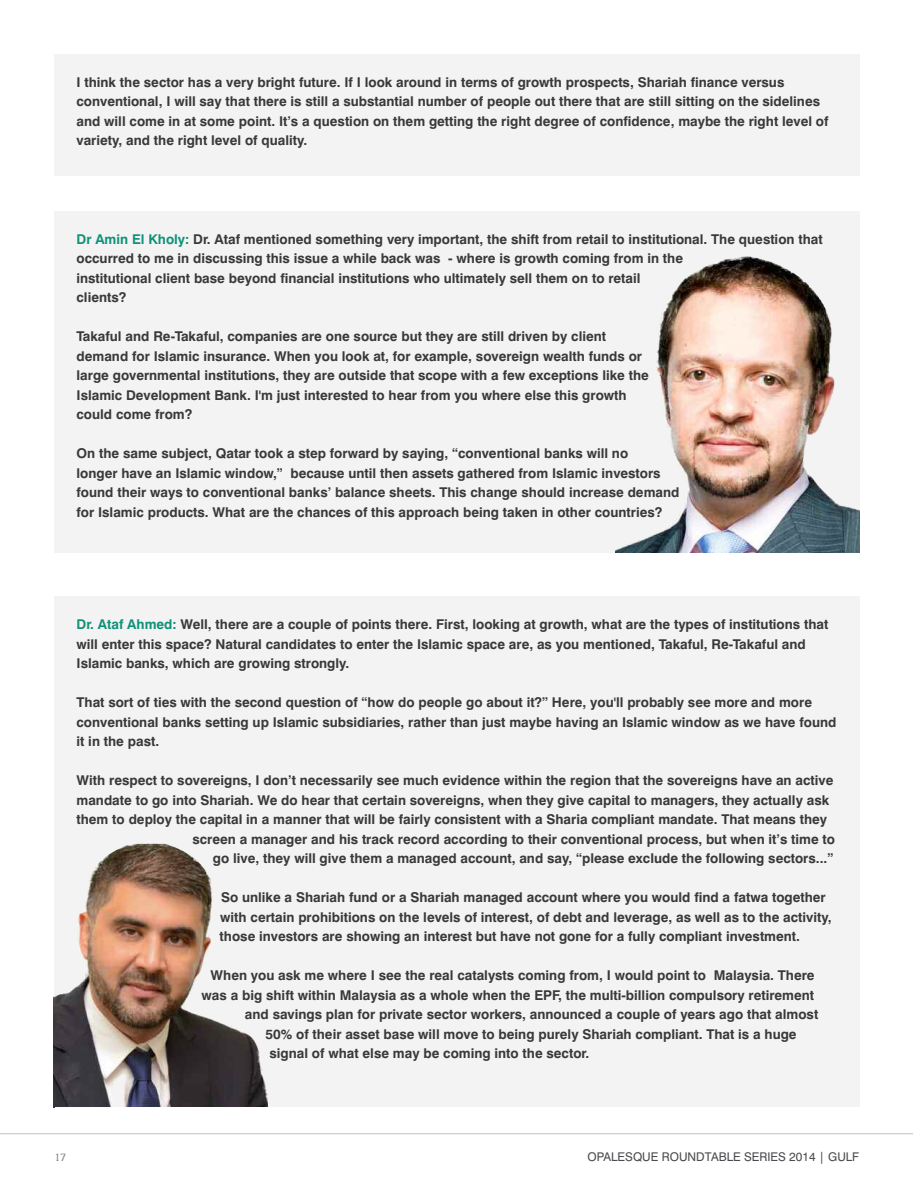
<style>
.page{position:relative;width:914px;height:1188px;background:#fff}
.page>*{position:absolute;margin:0;border:0;box-sizing:border-box;transform-origin:0 0}
.t1{font:700 13.5px/19.5px "Swiss 721 BT";color:#39383a}
.t2{font:12px "Swiss 721 BT";color:#4a4b4e}
.t3{font:12px "Rotis Serif";color:#808080}
.s1{color:#0f9279}
</style>
<div class="page">
<hr style="left:0;top:1134px;width:913px;height:1px;background:#c0c0c0">
<div style="left:54px;top:54px;width:806px;height:122px;background:#f3f3f3"></div>
<div style="left:54px;top:211px;width:806px;height:341px;background:#f3f3f3"></div>
<img style="left:615px;top:552px;width:245px;height:1px">
<img style="left:615px;top:257px;width:245px;height:295px">
<div style="left:54px;top:596px;width:805px;height:511px;background:#f3f3f3"></div>
<img style="left:54px;top:844px;width:214px;height:263px">
<p class="t1" style="left:76px;top:72px;width:753px">I think the sector has a very bright future. If I look around in terms of growth prospects, Shariah finance versus conventional, I will say that there is still a substantial number of people out there that are still sitting on the sidelines and will come in at some point. It’s a question on them getting the right degree of confidence, maybe the right level of variety, and the right level of quality.</p>
<p class="t1" style="left:76px;top:230px;width:748px"><span class="s1">Dr Amin El Kholy:</span> Dr. Ataf mentioned something very important, the shift from retail to institutional. The question that occurred to me in discussing this issue a while back was - where is growth coming from in the<br>institutional client base beyond financial institutions who ultimately sell them on to retail<br>clients?</p>
<p class="t1" style="left:77px;top:327px;width:574px">Takaful and Re-Takaful, companies are one source but they are still driven by client demand for Islamic insurance. When you look at, for example, sovereign wealth funds or large governmental institutions, they are outside that scope with a few exceptions like the Islamic Development Bank. I'm just interested to hear from you where else this growth could come from?</p>
<p class="t1" style="left:77px;top:444px;width:604px">On the same subject, Qatar took a step forward by saying, “conventional banks will no<br>longer have an Islamic window,” because until then assets gathered from Islamic investors found their ways to conventional banks’ balance sheets. This change should increase demand for Islamic products. What are the chances of this approach being taken in other countries?</p>
<p class="t1" style="left:76px;top:615px;width:753px"><span class="s1">Dr. Ataf Ahmed:</span> Well, there are a couple of points there. First, looking at growth, what are the types of institutions that will enter this space? Natural candidates to enter the Islamic space are, as you mentioned, Takaful, Re-Takaful and<br>Islamic banks, which are growing strongly.</p>
<p class="t1" style="left:77px;top:693px;width:761px">That sort of ties with the second question of “how do people go about it?” Here, you'll probably see more and more conventional banks setting up Islamic subsidiaries, rather than just maybe having an Islamic window as we have found it in the past.</p>
<p class="t1" style="left:77px;top:771px;width:758px">With respect to sovereigns, I don’t necessarily see much evidence within the region that the sovereigns have an active</p>
<p class="t1" style="left:77px;top:790px;width:754px">mandate to go into Shariah. We do hear that certain sovereigns, when they give capital to managers, they actually ask</p>
<p class="t1" style="left:77px;top:810px;width:752px">them to deploy the capital in a manner that will be fairly consistent with a Sharia compliant mandate. That means they</p>
<p class="t1" style="left:192px;top:829px;width:644px">screen a manager and his track record according to their conventional process, but when it’s time to</p>
<p class="t1" style="left:213px;top:849px;width:622px">go live, they will give them a managed account, and say, “please exclude the following sectors...”</p>
<p class="t1" style="left:220px;top:888px;width:613px">So unlike a Shariah fund or a Shariah managed account where you would find a fatwa together with certain prohibitions on the levels of interest, of debt and leverage, as well as to the activity, those investors are showing an interest but have not gone for a fully compliant investment.</p>
<p class="t1" style="left:211px;top:966px;width:605px">When you ask me where I see the real catalysts coming from, I would point to Malaysia. There</p>
<p class="t1" style="left:202px;top:985px;width:614px">was a big shift within Malaysia as a whole when the EPF, the multi-billion compulsory retirement</p>
<p class="t1" style="left:245px;top:1005px;width:575px">and savings plan for private sector workers, announced a couple of years ago that almost</p>
<p class="t1" style="left:265px;top:1024px;width:533px">50% of their asset base will move to being purely Shariah compliant. That is a huge</p>
<p class="t1" style="left:269px;top:1044px;width:321px">signal of what else may be coming into the sector.</p>
<p class="t3" style="left:54px;top:1150px;width:14px">17</p>
<p class="t2" style="left:587px;top:1150px;width:273px">OPALESQUE ROUNDTABLE SERIES 2014 | GULF</p>
</div>
